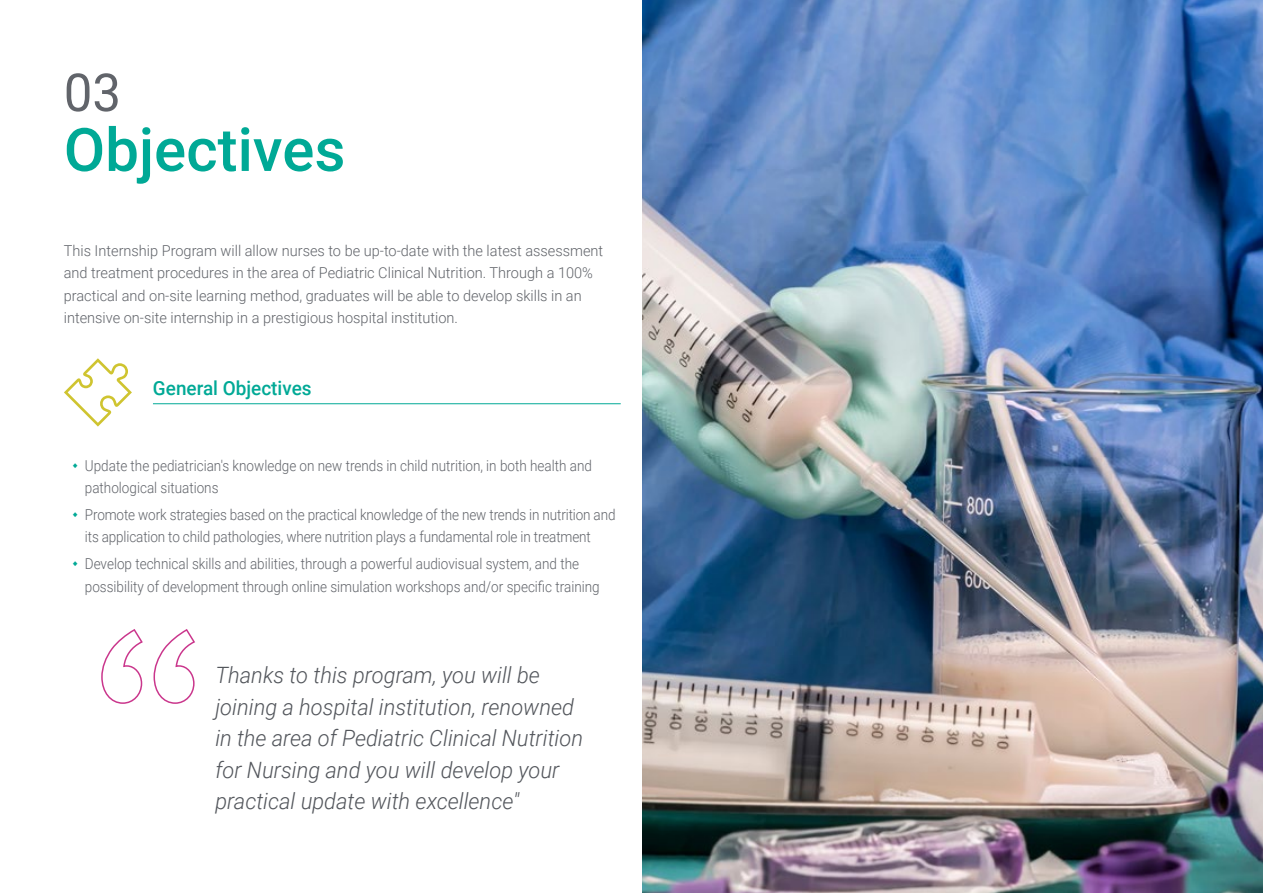
<style>
.page{position:relative;width:1263px;height:893px;background:#fff}
.page>*{position:absolute;margin:0;border:0;box-sizing:border-box;transform-origin:0 0}
.t1{font:500 60px "Roboto";color:#00a996}
.t2{font:52.5px "Roboto";color:#61646a}
.t3{font:italic 300 22.5px/31.5px "Roboto";color:#52555b}
.t4{font:500 19.5px "Roboto";color:#00a996}
.t5{font:300 15px/22.5px "Roboto";color:#61646a;scale:.9 1}
.t6{font:300 15px/22.5px "Roboto";color:#61646a}
</style>
<div class="page">
<img style="left:642px;top:0;width:621px;height:893px">
<hr style="left:153px;top:403px;width:468px;height:1px;background:#00a996">
<svg style="left:64px;top:358px;width:68px;height:69px"></svg>
<svg style="left:101px;top:629px;width:94px;height:75px"></svg>
<h2 class="t2" style="left:64px;top:56px;width:59px">03</h2>
<h1 class="t1" style="left:64px;top:108px;width:283px">Objectives</h1>
<p class="t6" style="left:64px;top:239px;width:541px">This Internship Program will allow nurses to be up-to-date with the latest assessment and treatment procedures in the area of Pediatric Clinical Nutrition. Through a 100% practical and on-site learning method, graduates will be able to develop skills in an intensive on-site internship in a prestigious hospital institution.</p>
<h3 class="t4" style="left:153px;top:375px;width:160px">General Objectives</h3>
<p class="t5" style="left:85px;top:453px;width:565px">Update the pediatrician's knowledge on new trends in child nutrition, in both health and pathological situations</p>
<p class="t5" style="left:85px;top:503px;width:591px">Promote work strategies based on the practical knowledge of the new trends in nutrition and its application to child pathologies, where nutrition plays a fundamental role in treatment</p>
<p class="t5" style="left:85px;top:552px;width:573px">Develop technical skills and abilities, through a powerful audiovisual system, and the possibility of development through online simulation workshops and/or specific training</p>
<h3 class="t3" style="left:215px;top:659px;width:369px">Thanks to this program, you will be joining a hospital institution, renowned in the area of Pediatric Clinical Nutrition for Nursing and you will develop your practical update with excellence"</h3>
</div>
